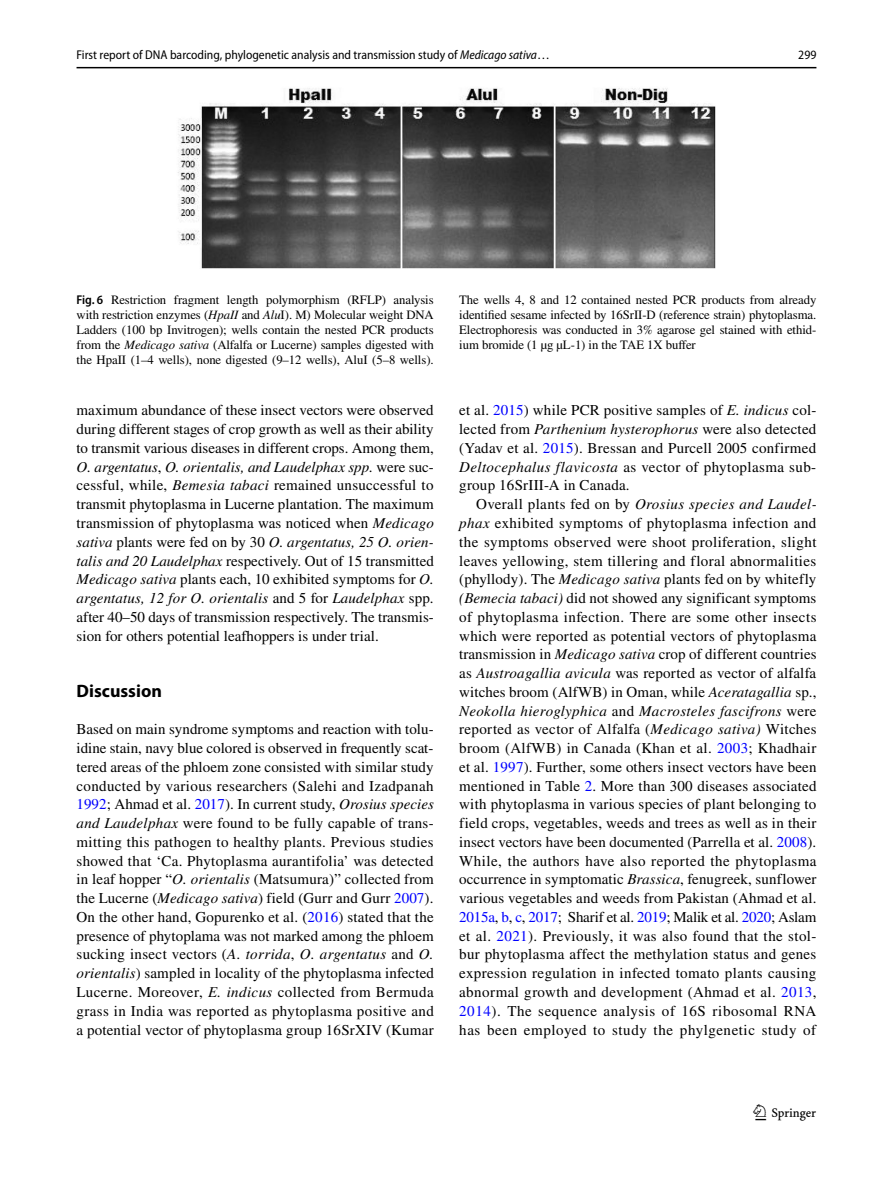
<style>
.page{position:relative;width:893px;height:1187px;background:#fff}
.page>*{position:absolute;margin:0;border:0;box-sizing:border-box;transform-origin:0 0}
.t1{font:22.5px "Springnew Regular 3";color:#000}
.t2{font:700 18px "Myriad Pro";color:#000}
.t3{font:15px/18.8px "STIX";letter-spacing:.015em;color:#000;text-align:justify}
.t4{font:12.75px/15px "STIX";letter-spacing:-.005em;color:#000;text-align:justify}
.t5{font:12.75px "Myriad Pro Semi Cn 3";color:#000}
.t6{font:semi-condensed 12.75px "Myriad Pro";color:#000}
.s1{font-family:"Myriad Pro";font-style:italic;font-stretch:semi-condensed}
.s2{font-family:"Myriad Pro";font-weight:600;font-stretch:semi-condensed}
.s3{font-style:italic}
.s4{color:#00f}
</style>
<div class="page">
<hr style="left:77px;top:67px;width:739px;height:1px;background:#000">
<img style="left:178px;top:88px;width:538px;height:181px">
<p class="t5" style="left:77px;top:48px;width:475px">First report of DNA barcoding, phylogenetic analysis and transmission study of <span class="s1">Medicago sativa</span>…</p>
<p class="t6" style="left:798px;top:48px;width:20px">299</p>
<p class="t4" style="left:77px;top:293px;width:359px"><span class="s2">Fig. 6</span> Restriction fragment length polymorphism (RFLP) analysis with restriction enzymes (<span class="s3">HpaII</span> and <span class="s3">Alu</span>I). M) Molecular weight DNA Ladders (100 bp Invitrogen); wells contain the nested PCR products from the <span class="s3">Medicago sativa</span> (Alfalfa or Lucerne) samples digested with the HpaII (1–4 wells), none digested (9–12 wells), AluI (5–8 wells).</p>
<p class="t4" style="left:459px;top:293px;width:359px">The wells 4, 8 and 12 contained nested PCR products from already identified sesame infected by 16SrII-D (reference strain) phytoplasma.<br>Electrophoresis was conducted in 3% agarose gel stained with ethid&shy;ium bromide (1 µg µL-1) in the TAE 1X buffer</p>
<p class="t3" style="left:77px;top:402px;width:359px">maximum abundance of these insect vectors were observed during different stages of crop growth as well as their ability to transmit various diseases in different crops. Among them, <span class="s3">O. argentatus</span>, <span class="s3">O. orientalis, and Laudelphax spp.</span> were suc&shy;cessful, while, <span class="s3">Bemesia tabaci</span> remained unsuccessful to transmit phytoplasma in Lucerne plantation. The maximum transmission of phytoplasma was noticed when <span class="s3">Medicago sativa</span> plants were fed on by 30 <span class="s3">O. argentatus, 25 O. orien&shy;talis and 20 Laudelphax</span> respectively. Out of 15 transmitted <span class="s3">Medicago sativa</span> plants each, 10 exhibited symptoms for <span class="s3">O. argentatus, 12 for O. orientalis</span> and 5 for <span class="s3">Laudelphax</span> spp. after 40–50 days of transmission respectively. The transmis&shy;sion for others potential leafhoppers is under trial.</p>
<p class="t2" style="left:77px;top:679px;width:87px">Discussion</p>
<p class="t3" style="left:77px;top:721px;width:359px">Based on main syndrome symptoms and reaction with tolu&shy;idine stain, navy blue colored is observed in frequently scat&shy;tered areas of the phloem zone consisted with similar study conducted by various researchers (Salehi and Izadpanah <span class="s4">1992</span>; Ahmad et al. <span class="s4">2017</span>). In current study, <span class="s3">Orosius species and Laudelphax</span> were found to be fully capable of trans&shy;mitting this pathogen to healthy plants. Previous studies showed that ‘Ca. Phytoplasma aurantifolia’ was detected in leaf hopper “<span class="s3">O. orientalis</span> (Matsumura)” collected from the Lucerne (<span class="s3">Medicago sativa</span>) field (Gurr and Gurr <span class="s4">2007</span>).<br>On the other hand, Gopurenko et al. (<span class="s4">2016</span>) stated that the presence of phytoplama was not marked among the phloem sucking insect vectors (<span class="s3">A. torrida</span>, <span class="s3">O. argentatus</span> and <span class="s3">O. orientalis</span>) sampled in locality of the phytoplasma infected Lucerne. Moreover, <span class="s3">E. indicus</span> collected from Bermuda grass in India was reported as phytoplasma positive and a potential vector of phytoplasma group 16SrXIV (Kumar</p>
<p class="t3" style="left:459px;top:402px;width:359px">et al. <span class="s4">2015</span>) while PCR positive samples of <span class="s3">E. indicus</span> col&shy;lected from <span class="s3">Parthenium hysterophorus</span> were also detected (Yadav et al. <span class="s4">2015</span>). Bressan and Purcell 2005 confirmed <span class="s3">Deltocephalus flavicosta</span> as vector of phytoplasma sub&shy;group 16SrIII-A in Canada.</p>
<p class="t3" style="left:459px;top:496px;width:359px;text-indent:17px">Overall plants fed on by <span class="s3">Orosius species and Laudel&shy;phax</span> exhibited symptoms of phytoplasma infection and the symptoms observed were shoot proliferation, slight leaves yellowing, stem tillering and floral abnormalities (phyllody). The <span class="s3">Medicago sativa</span> plants fed on by whitefly <span class="s3">(Bemecia tabaci)</span> did not showed any significant symptoms of phytoplasma infection. There are some other insects which were reported as potential vectors of phytoplasma transmission in <span class="s3">Medicago sativa</span> crop of different countries as <span class="s3">Austroagallia avicula</span> was reported as vector of alfalfa witches broom (AlfWB) in Oman, while <span class="s3">Aceratagallia</span> sp., <span class="s3">Neokolla hieroglyphica</span> and <span class="s3">Macrosteles fascifrons</span> were reported as vector of Alfalfa (<span class="s3">Medicago sativa)</span> Witches broom (AlfWB) in Canada (Khan et al. <span class="s4">2003</span>; Khadhair et al. <span class="s4">1997</span>). Further, some others insect vectors have been mentioned in Table <span class="s4">2</span>. More than 300 diseases associated with phytoplasma in various species of plant belonging to field crops, vegetables, weeds and trees as well as in their insect vectors have been documented (Parrella et al. <span class="s4">2008</span>).<br>While, the authors have also reported the phytoplasma occurrence in symptomatic <span class="s3">Brassica</span>, fenugreek, sunflower various vegetables and weeds from Pakistan (Ahmad et al.<br><span class="s4">2015a</span>, <span class="s4">b</span>, <span class="s4">c</span>, <span class="s4">2017</span>; Sharif et al. <span class="s4">2019</span>; Malik et al. <span class="s4">2020</span>; Aslam et al. <span class="s4">2021</span>). Previously, it was also found that the stol&shy;bur phytoplasma affect the methylation status and genes expression regulation in infected tomato plants causing abnormal growth and development (Ahmad et al. <span class="s4">2013</span>, <span class="s4">2014</span>). The sequence analysis of 16S ribosomal RNA has been employed to study the phylgenetic study of</p>
<h1 class="t1" style="left:755px;top:1104px;width:62px">1 3</h1>
</div>
